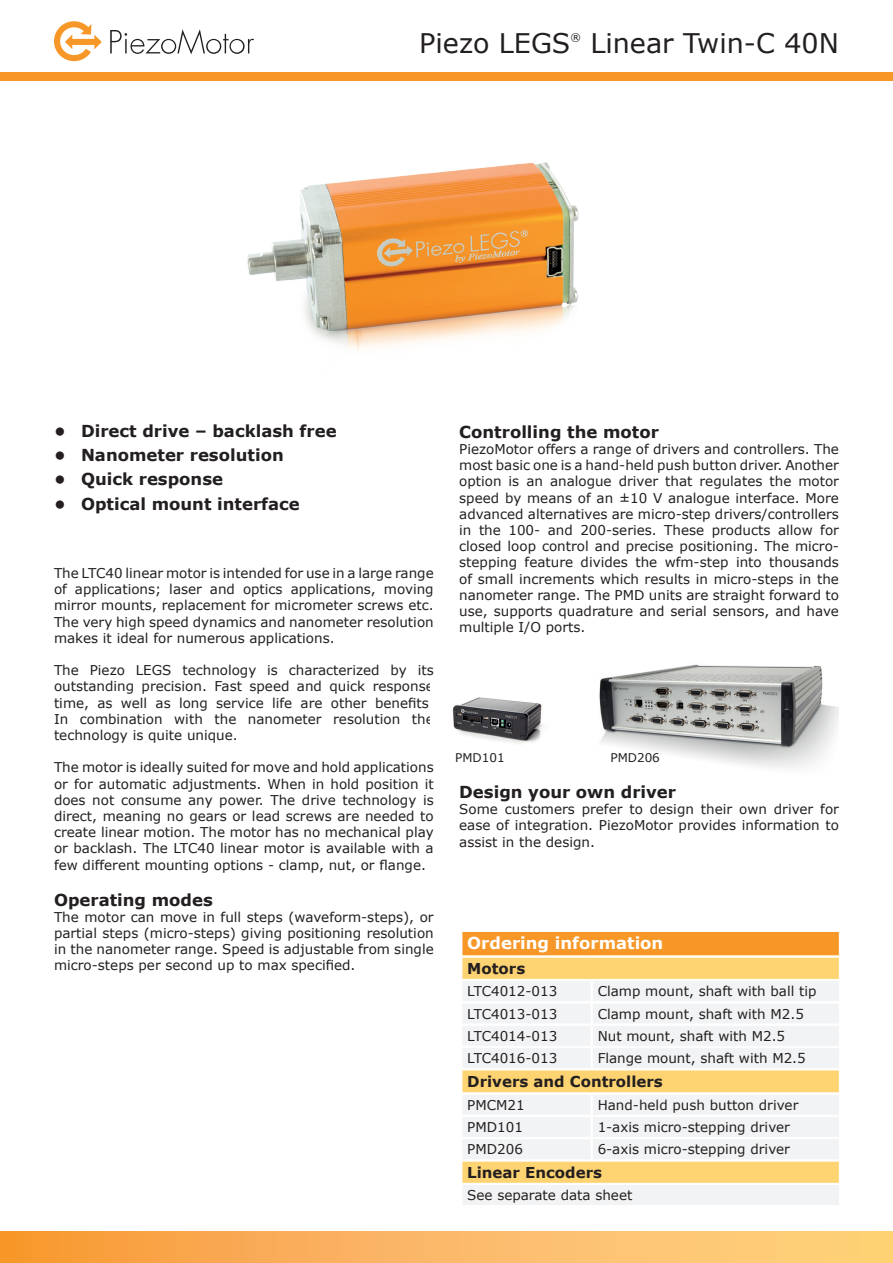
<style>
.page{position:relative;width:893px;height:1263px;background:#fff}
.page>*{position:absolute;margin:0;border:0;box-sizing:border-box;transform-origin:0 0}
.t1{font:27px "Verdana";color:#231f20}
.t2{font:700 16.5px "Verdana";color:#231f20}
.t3{font:700 16.5px "Verdana";color:#fff}
.t4{font:700 15px "Verdana";color:#231f20}
.t5{font:13.5px/16.2px "Verdana";color:#231f20;text-align:justify}
.t6{font:12px "Verdana";color:#231f20}
.t7{font:10.5px "Verdana";color:#231f20}
</style>
<div class="page">
<svg style="left:1px;top:1231px;width:892px;height:32px;background:#fbb761"></svg>
<div style="left:0;top:72px;width:893px;height:9px;background:#f79727"></div>
<svg style="left:54px;top:21px;width:48px;height:40px"></svg>
<svg style="left:110px;top:29px;width:144px;height:25px"></svg>
<hr style="left:0;top:1231px;width:1px;height:32px;background:#f79727">
<img style="left:599px;top:664px;width:240px;height:105px">
<svg style="left:461px;top:931px;width:379px;height:274px"></svg>
<hr style="left:462px;top:956px;width:130px;height:1px;background:#fff">
<hr style="left:462px;top:957px;width:130px;height:1px;background:#fff">
<hr style="left:592px;top:956px;width:247px;height:1px;background:#fff">
<hr style="left:592px;top:957px;width:247px;height:1px;background:#fff">
<img style="left:452px;top:697px;width:92px;height:46px">
<img style="left:247px;top:162px;width:332px;height:188px">
<h1 class="t1" style="left:419px;top:24px;width:153px">Piezo LEGS</h1>
<p class="t7" style="left:570px;top:30px;width:12px">®</p>
<h1 class="t1" style="left:590px;top:24px;width:250px">Linear Twin-C 40N</h1>
<p class="t2" style="left:54px;top:420px;width:284px">• Direct drive – backlash free</p>
<p class="t2" style="left:54px;top:444px;width:231px">• Nanometer resolution</p>
<p class="t2" style="left:54px;top:468px;width:171px">• Quick response</p>
<p class="t2" style="left:54px;top:492px;width:247px">• Optical mount interface</p>
<p class="t5" style="left:54px;top:565px;width:381px">The LTC40 linear motor is intended for use in a large range of applications; laser and optics applications, moving mirror mounts, replacement for micrometer screws etc.<br>The very high speed dynamics and nanometer resolution makes it ideal for numerous applications.</p>
<p class="t5" style="left:54px;top:662px;width:381px">The Piezo LEGS technology is characterized by its outstanding precision. Fast speed and quick response time, as well as long service life are other benefits.<br>In combination with the nanometer resolution the technology is quite unique.</p>
<p class="t5" style="left:54px;top:759px;width:381px">The motor is ideally suited for move and hold applications or for automatic adjustments. When in hold position it does not consume any power. The drive technology is direct, meaning no gears or lead screws are needed to create linear motion. The motor has no mechanical play or backlash. The LTC40 linear motor is available with a few different mounting options - clamp, nut, or flange.</p>
<p class="t2" style="left:54px;top:888px;width:160px">Operating modes</p>
<p class="t5" style="left:54px;top:909px;width:381px">The motor can move in full steps (waveform-steps), or partial steps (micro-steps) giving positioning resolution in the nanometer range. Speed is adjustable from single micro-steps per second up to max specified.</p>
<p class="t2" style="left:459px;top:420px;width:201px">Controlling the motor</p>
<p class="t5" style="left:459px;top:441px;width:381px">PiezoMotor offers a range of drivers and controllers. The most basic one is a hand-held push button driver. Another option is an analogue driver that regulates the motor speed by means of an ±10 V analogue interface. More advanced alternatives are micro-step drivers/controllers in the 100- and 200-series. These products allow for closed loop control and precise positioning. The micro&shy;stepping feature divides the wfm-step into thousands of small increments which results in micro-steps in the nanometer range. The PMD units are straight forward to use, supports quadrature and serial sensors, and have multiple I/O ports.</p>
<p class="t6" style="left:455px;top:750px;width:51px">PMD101</p>
<p class="t6" style="left:610px;top:750px;width:51px">PMD206</p>
<p class="t2" style="left:459px;top:780px;width:218px">Design your own driver</p>
<p class="t5" style="left:459px;top:801px;width:381px">Some customers prefer to design their own driver for ease of integration. PiezoMotor provides information to assist in the design.</p>
<p class="t3" style="left:467px;top:932px;width:198px">Ordering information</p>
<p class="t4" style="left:467px;top:958px;width:60px">Motors</p>
<p class="t5" style="left:467px;top:983px;width:92px">LTC4012-013</p>
<p class="t5" style="left:598px;top:983px;width:220px">Clamp mount, shaft with ball tip</p>
<p class="t5" style="left:467px;top:1005px;width:92px">LTC4013-013</p>
<p class="t5" style="left:598px;top:1005px;width:208px">Clamp mount, shaft with M2.5</p>
<p class="t5" style="left:467px;top:1028px;width:92px">LTC4014-013</p>
<p class="t5" style="left:598px;top:1028px;width:189px">Nut mount, shaft with M2.5</p>
<p class="t5" style="left:467px;top:1050px;width:92px">LTC4016-013</p>
<p class="t5" style="left:598px;top:1050px;width:210px">Flange mount, shaft with M2.5</p>
<p class="t4" style="left:467px;top:1071px;width:197px">Drivers and Controllers</p>
<p class="t5" style="left:467px;top:1097px;width:59px">PMCM21</p>
<p class="t5" style="left:598px;top:1097px;width:202px">Hand-held push button driver</p>
<p class="t5" style="left:467px;top:1119px;width:57px">PMD101</p>
<p class="t5" style="left:598px;top:1119px;width:194px">1-axis micro-stepping driver</p>
<p class="t5" style="left:467px;top:1141px;width:57px">PMD206</p>
<p class="t5" style="left:598px;top:1141px;width:194px">6-axis micro-stepping driver</p>
<p class="t4" style="left:467px;top:1162px;width:136px">Linear Encoders</p>
<p class="t5" style="left:467px;top:1187px;width:167px">See separate data sheet</p>
</div>
